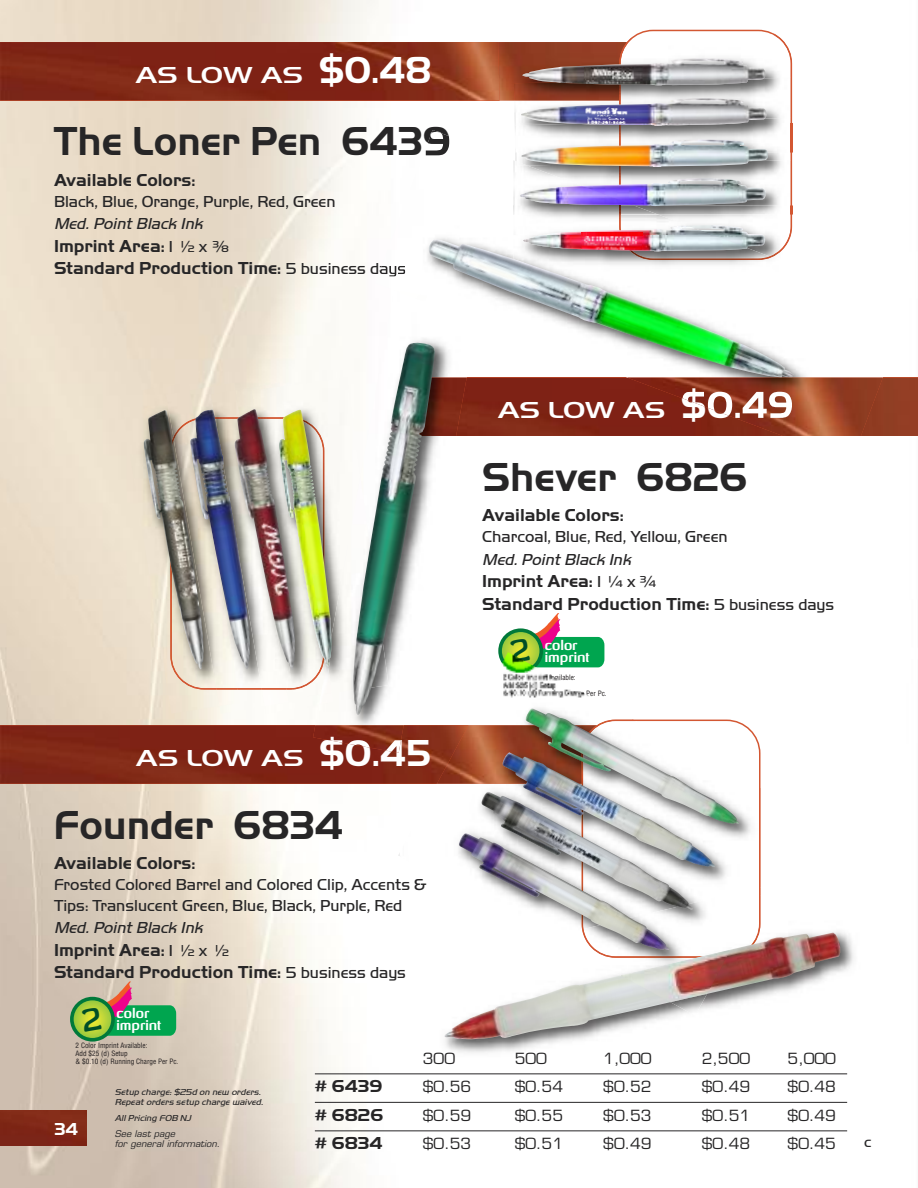
<style>
.page{position:relative;width:918px;height:1188px;background:#fff}
.page>*{position:absolute;margin:0;border:0;box-sizing:border-box;transform-origin:0 0}
.t1{font:700 42px "Handel Got D";color:#272627;scale:.96 1}
.t2{font:500 24px "Handel Got D";letter-spacing:-.01em;color:#fff;scale:1.3 1}
.t3{font:700 18px/22.5px "Handel Got D";color:#272627}
.t4{font:700 18px "Handel Got D";color:#272627;scale:1.04 1}
.t5{font:700 18px "Handel Got D";color:#fff}
.t6{font:300 16.5px/21px "Handel Got D";color:#272627}
.t7{font:italic 300 16.5px "Handel Got D";color:#272627}
.t8{font:15px "Eurostile";color:#272627;scale:1.04 1}
.t9{font:300 15px "Handel Got D";color:#272627;scale:1.04 1}
.t10{font:700 13.2px/12px "Ohitashi Rg";color:#fff}
.t11{font:italic 300 9px/10.5px "Handel Got D";color:#272627;scale:1.04 1}
.t12{font:italic 9px/10.5px "Eurostile";letter-spacing:.005em;color:#272627;scale:1.04 1}
.t13{font:condensed 7.2px/7.8px "Helvetica";color:#231f20}
.s1{font-weight:700;font-size:39px}
.s2{font-weight:300;font-size:16.5px}
</style>
<div class="page">
<img style="left:0;top:0;width:918px;height:1188px">
<div style="left:0;top:1111px;width:87px;height:34px;background:#802918"></div>
<img style="left:0;top:42px;width:498px;height:58px">
<div style="left:883px;top:378px;width:35px;height:58px;background:#933e24"></div>
<img style="left:477px;top:378px;width:150px;height:58px">
<img style="left:800px;top:34px;width:2px;height:84px">
<img style="left:500px;top:100px;width:14px;height:26px">
<img style="left:498px;top:38px;width:121px;height:4px">
<img style="left:498px;top:42px;width:121px;height:58px">
<img style="left:522px;top:58px;width:97px;height:24px">
<img style="left:514px;top:82px;width:105px;height:48px">
<img style="left:585px;top:84px;width:34px;height:1px">
<img style="left:555px;top:82px;width:29px;height:2px">
<img style="left:521px;top:98px;width:98px;height:28px">
<img style="left:506px;top:126px;width:9px;height:4px">
<svg style="left:506px;top:123px;width:9px;height:3px"></svg>
<img style="left:559px;top:123px;width:60px;height:3px">
<img style="left:0;top:725px;width:437px;height:59px">
<img style="left:405px;top:861px;width:502px;height:269px">
<img style="left:444px;top:933px;width:397px;height:107px">
<hr style="left:315px;top:1073px;width:532px;height:1px;background:#272627">
<hr style="left:315px;top:1102px;width:532px;height:1px;background:#272627">
<hr style="left:315px;top:1130px;width:532px;height:1px;background:#272627">
<img style="left:280px;top:378px;width:35px;height:31px">
<img style="left:783px;top:436px;width:78px;height:26px">
<img style="left:375px;top:130px;width:534px;height:248px">
<img style="left:425px;top:130px;width:24px;height:26px">
<img style="left:379px;top:266px;width:16px;height:9px">
<img style="left:627px;top:378px;width:256px;height:58px">
<img style="left:523px;top:235px;width:59px;height:4px">
<img style="left:514px;top:160px;width:105px;height:75px">
<img style="left:542px;top:226px;width:77px;height:9px">
<img style="left:506px;top:158px;width:8px;height:48px">
<svg style="left:619px;top:30px;width:181px;height:230px"></svg>
<svg style="left:514px;top:153px;width:13px;height:13px"></svg>
<img style="left:520px;top:186px;width:113px;height:19px">
<img style="left:682px;top:388px;width:110px;height:33px">
<img style="left:429px;top:239px;width:365px;height:138px">
<img style="left:120px;top:383px;width:99px;height:331px">
<img style="left:144px;top:410px;width:26px;height:259px">
<img style="left:219px;top:690px;width:96px;height:24px">
<img style="left:190px;top:383px;width:45px;height:26px">
<img style="left:217px;top:690px;width:22px;height:16px">
<img style="left:166px;top:390px;width:28px;height:47px">
<img style="left:235px;top:383px;width:45px;height:26px">
<img style="left:292px;top:690px;width:23px;height:8px">
<img style="left:252px;top:387px;width:33px;height:22px">
<img style="left:262px;top:690px;width:27px;height:16px">
<img style="left:211px;top:390px;width:29px;height:27px">
<img style="left:234px;top:409px;width:61px;height:8px">
<img style="left:315px;top:290px;width:162px;height:435px">
<img style="left:435px;top:378px;width:32px;height:58px">
<img style="left:313px;top:725px;width:91px;height:28px">
<img style="left:327px;top:737px;width:75px;height:16px">
<img style="left:328px;top:476px;width:25px;height:217px">
<img style="left:328px;top:636px;width:4px;height:28px">
<img style="left:394px;top:290px;width:86px;height:31px">
<img style="left:319px;top:693px;width:15px;height:12px">
<img style="left:321px;top:664px;width:11px;height:30px">
<img style="left:170px;top:417px;width:158px;height:273px">
<img style="left:353px;top:342px;width:82px;height:373px">
<img style="left:765px;top:788px;width:40px;height:99px">
<img style="left:468px;top:698px;width:165px;height:27px">
<img style="left:398px;top:784px;width:61px;height:153px">
<img style="left:437px;top:725px;width:145px;height:59px">
<img style="left:670px;top:1002px;width:37px;height:14px">
<img style="left:550px;top:950px;width:71px;height:25px">
<svg style="left:582px;top:720px;width:183px;height:238px"></svg>
<img style="left:582px;top:950px;width:34px;height:8px">
<img style="left:621px;top:950px;width:110px;height:52px">
<img style="left:459px;top:752px;width:257px;height:198px">
<img style="left:582px;top:233px;width:60px;height:17px">
<img style="left:584px;top:107px;width:49px;height:17px">
<img style="left:584px;top:67px;width:59px;height:17px">
<svg style="left:482px;top:610px;width:148px;height:88px"></svg>
<svg style="left:54px;top:979px;width:147px;height:88px;background:#adba95"></svg>
<h2 class="t2" style="left:135px;top:61px;width:229px">AS LOW AS <span class="s1">$0.48</span></h2>
<h1 class="t1" style="left:54px;top:116px;width:415px">The Loner Pen 6439</h1>
<p class="t3" style="left:54px;top:168px;width:143px">Available Colors:</p>
<p class="t6" style="left:54px;top:190px;width:283px">Black, Blue, Orange, Purple, Red, Green</p>
<p class="t7" style="left:54px;top:214px;width:153px">Med. Point Black Ink</p>
<p class="t3" style="left:54px;top:234px;width:353px">Imprint Area: <span class="s2">1 ½ x ⅜<br></span>Standard Production Time: <span class="s2">5 business days</span></p>
<h2 class="t2" style="left:136px;top:744px;width:228px">AS LOW AS <span class="s1">$0.45</span></h2>
<h2 class="t2" style="left:498px;top:396px;width:229px">AS LOW AS <span class="s1">$0.49</span></h2>
<h1 class="t1" style="left:482px;top:452px;width:278px">Shever 6826</h1>
<p class="t3" style="left:482px;top:504px;width:143px">Available Colors:</p>
<p class="t6" style="left:482px;top:526px;width:247px">Charcoal, Blue, Red, Yellow, Green</p>
<p class="t7" style="left:482px;top:550px;width:153px">Med. Point Black Ink</p>
<p class="t3" style="left:482px;top:570px;width:353px">Imprint Area: <span class="s2">1 ¼ x ¾<br></span>Standard Production Time: <span class="s2">5 business days</span></p>
<p class="t10" style="left:545px;top:640px;width:46px">color imprint</p>
<h1 class="t1" style="left:54px;top:800px;width:303px">Founder 6834</h1>
<p class="t3" style="left:54px;top:851px;width:143px">Available Colors:</p>
<p class="t6" style="left:54px;top:874px;width:374px">Frosted Colored Barrel and Colored Clip, Accents &amp;<br>Tips: Translucent Green, Blue, Black, Purple, Red</p>
<p class="t7" style="left:54px;top:918px;width:153px">Med. Point Black Ink</p>
<p class="t3" style="left:54px;top:938px;width:353px">Imprint Area: <span class="s2">1 ½ x ½<br></span>Standard Production Time: <span class="s2">5 business days</span></p>
<p class="t10" style="left:117px;top:1009px;width:46px">color imprint</p>
<p class="t13" style="left:76px;top:1043px;width:104px">2 Color Imprint Available:<br>Add $25 (d) Setup<br>&amp; $0.10 (d) Running Charge Per Pc.</p>
<p class="t8" style="left:423px;top:1052px;width:33px">300</p>
<p class="t8" style="left:515px;top:1052px;width:33px">500</p>
<p class="t8" style="left:603px;top:1052px;width:48px">1,000</p>
<p class="t8" style="left:702px;top:1052px;width:48px">2,500</p>
<p class="t8" style="left:788px;top:1052px;width:48px">5,000</p>
<p class="t5" style="left:54px;top:1118px;width:25px">34</p>
<p class="t4" style="left:315px;top:1075px;width:66px"># 6439</p>
<p class="t8" style="left:423px;top:1081px;width:48px">$0.56</p>
<p class="t8" style="left:515px;top:1081px;width:48px">$0.54</p>
<p class="t8" style="left:603px;top:1081px;width:48px">$0.52</p>
<p class="t8" style="left:702px;top:1081px;width:48px">$0.49</p>
<p class="t8" style="left:788px;top:1081px;width:48px">$0.48</p>
<p class="t4" style="left:315px;top:1104px;width:67px"># 6826</p>
<p class="t8" style="left:423px;top:1109px;width:48px">$0.59</p>
<p class="t8" style="left:515px;top:1109px;width:48px">$0.55</p>
<p class="t8" style="left:603px;top:1109px;width:48px">$0.53</p>
<p class="t8" style="left:702px;top:1109px;width:48px">$0.51</p>
<p class="t8" style="left:788px;top:1109px;width:48px">$0.49</p>
<p class="t4" style="left:315px;top:1132px;width:67px"># 6834</p>
<p class="t8" style="left:423px;top:1138px;width:48px">$0.53</p>
<p class="t8" style="left:515px;top:1138px;width:48px">$0.51</p>
<p class="t8" style="left:603px;top:1138px;width:48px">$0.49</p>
<p class="t8" style="left:702px;top:1138px;width:48px">$0.48</p>
<p class="t8" style="left:788px;top:1138px;width:48px">$0.45</p>
<p class="t11" style="left:115px;top:1086px;width:145px">Setup charge: $25d on new orders.<br>Repeat orders setup charge waived.</p>
<p class="t11" style="left:115px;top:1113px;width:75px">All Pricing FOB NJ</p>
<p class="t12" style="left:115px;top:1129px;width:103px">See last page<br>for general information.</p>
<p class="t9" style="left:864px;top:1134px;width:9px">c</p>
</div>
